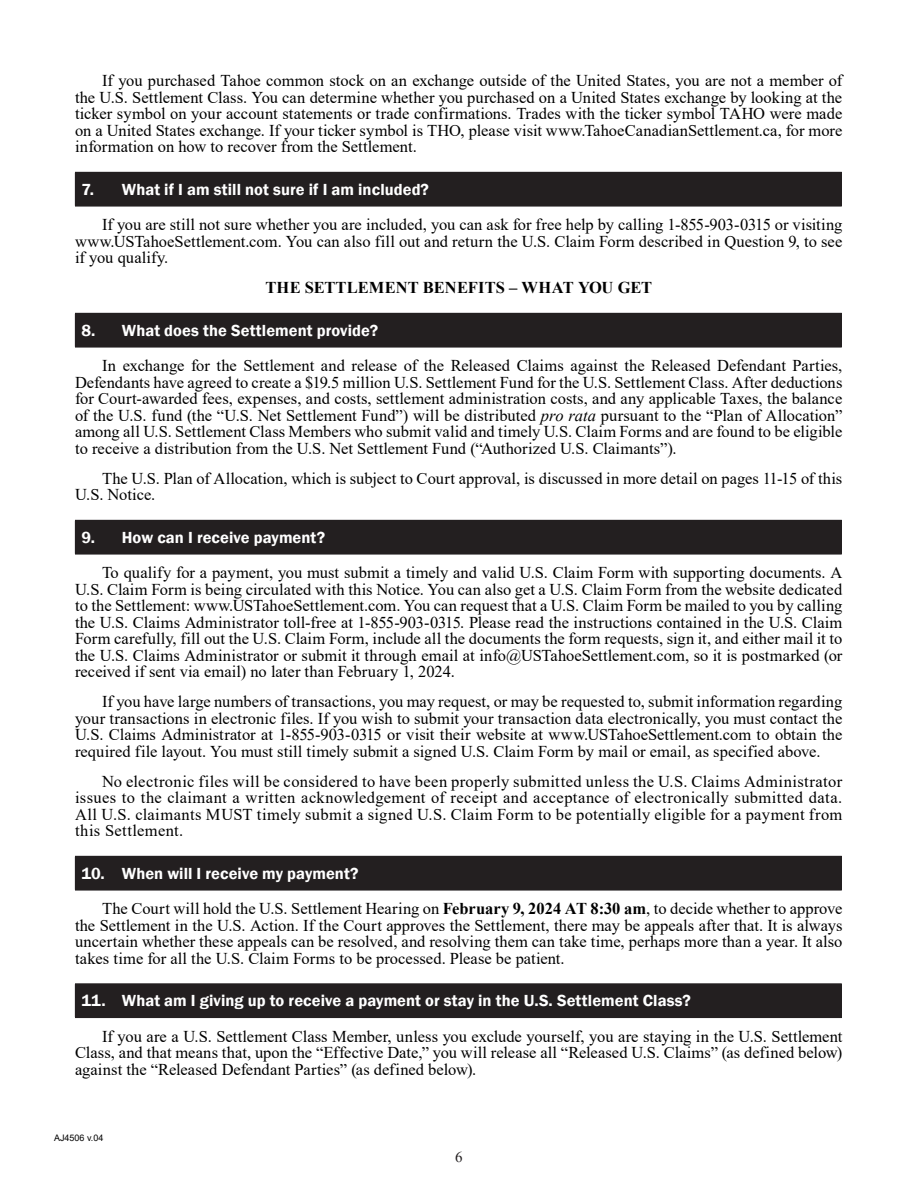
<style>
.page{position:relative;width:918px;height:1188px;background:#fff}
.page>*{position:absolute;margin:0;border:0;box-sizing:border-box;transform-origin:0 0}
.Body_Copy{font:16.5px/16.5px "Times New Roman";letter-spacing:.005em;color:#000;text-align:justify}
.t1{font:600 16.5px "Franklin Gothic";letter-spacing:.005em;color:#fff}
.Body_Copy-2{font:700 16.5px "Times New Roman";color:#000}
.t2{font:15px "Times New Roman";color:#231f20}
.t3{font:9px "Arial";color:#000}
.s1{font-style:italic}
.s2{font-weight:700}
</style>
<div class="page">
<div style="left:75px;top:172px;width:766px;height:34px;background:#231f20"></div>
<hr style="left:75px;top:172px;width:767px;height:1px;background:#231f20">
<hr style="left:841px;top:173px;width:1px;height:33px;background:#231f20">
<hr style="left:75px;top:206px;width:767px;height:1px;background:#231f20">
<div style="left:75px;top:313px;width:766px;height:34px;background:#231f20"></div>
<hr style="left:75px;top:313px;width:767px;height:1px;background:#231f20">
<hr style="left:841px;top:314px;width:1px;height:33px;background:#231f20">
<hr style="left:75px;top:347px;width:767px;height:1px;background:#231f20">
<div style="left:75px;top:520px;width:766px;height:34px;background:#231f20"></div>
<hr style="left:75px;top:520px;width:767px;height:1px;background:#231f20">
<hr style="left:841px;top:521px;width:1px;height:33px;background:#231f20">
<hr style="left:75px;top:554px;width:767px;height:1px;background:#231f20">
<div style="left:75px;top:856px;width:766px;height:34px;background:#231f20"></div>
<hr style="left:75px;top:856px;width:767px;height:1px;background:#231f20">
<hr style="left:841px;top:857px;width:1px;height:33px;background:#231f20">
<hr style="left:75px;top:890px;width:767px;height:1px;background:#231f20">
<div style="left:75px;top:984px;width:766px;height:34px;background:#231f20"></div>
<hr style="left:75px;top:983px;width:767px;height:1px;background:#231f20">
<hr style="left:841px;top:984px;width:1px;height:33px;background:#231f20">
<hr style="left:75px;top:1017px;width:767px;height:1px;background:#231f20">
<p class="Body_Copy" style="left:75px;top:72px;width:769px;text-indent:27px">If you purchased Tahoe common stock on an exchange outside of the United States, you are not a member of the U.S. Settlement Class. You can determine whether you purchased on a United States exchange by looking at the ticker symbol on your account statements or trade confirmations. Trades with the ticker symbol TAHO were made on a United States exchange. If your ticker symbol is THO, please visit www.TahoeCanadianSettlement.ca, for more information on how to recover from the Settlement.</p>
<p class="t1" style="left:81px;top:179px;width:349px">7. What if I am still not sure if I am included?</p>
<p class="Body_Copy" style="left:75px;top:216px;width:769px;text-indent:27px">If you are still not sure whether you are included, you can ask for free help by calling 1-855-903-0315 or visiting www.USTahoeSettlement.com. You can also fill out and return the U.S. Claim Form described in Question 9, to see if you qualify.</p>
<p class="Body_Copy-2" style="left:265px;top:276px;width:388px">THE SETTLEMENT BENEFITS – WHAT YOU GET</p>
<p class="t1" style="left:81px;top:320px;width:298px">8. What does the Settlement provide?</p>
<p class="Body_Copy" style="left:75px;top:357px;width:769px;text-indent:27px">In exchange for the Settlement and release of the Released Claims against the Released Defendant Parties, Defendants have agreed to create a $19.5 million U.S. Settlement Fund for the U.S. Settlement Class. After deductions for Court-awarded fees, expenses, and costs, settlement administration costs, and any applicable Taxes, the balance of the U.S. fund (the “U.S. Net Settlement Fund”) will be distributed <span class="s1">pro rata</span> pursuant to the “Plan of Allocation” among all U.S. Settlement Class Members who submit valid and timely U.S. Claim Forms and are found to be eligible to receive a distribution from the U.S. Net Settlement Fund (“Authorized U.S. Claimants”).</p>
<p class="Body_Copy" style="left:75px;top:470px;width:769px;text-indent:27px">The U.S. Plan of Allocation, which is subject to Court approval, is discussed in more detail on pages 11-15 of this<br>U.S. Notice.</p>
<p class="t1" style="left:81px;top:527px;width:245px">9. How can I receive payment?</p>
<p class="Body_Copy" style="left:75px;top:564px;width:769px;text-indent:27px">To qualify for a payment, you must submit a timely and valid U.S. Claim Form with supporting documents. A U.S. Claim Form is being circulated with this Notice. You can also get a U.S. Claim Form from the website dedicated to the Settlement: www.USTahoeSettlement.com. You can request that a U.S. Claim Form be mailed to you by calling the U.S. Claims Administrator toll-free at 1-855-903-0315. Please read the instructions contained in the U.S. Claim Form carefully, fill out the U.S. Claim Form, include all the documents the form requests, sign it, and either mail it to the U.S. Claims Administrator or submit it through email at info@USTahoeSettlement.com, so it is postmarked (or received if sent via email) no later than February 1, 2024.</p>
<p class="Body_Copy" style="left:75px;top:693px;width:769px;text-indent:27px">If you have large numbers of transactions, you may request, or may be requested to, submit information regarding your transactions in electronic files. If you wish to submit your transaction data electronically, you must contact the U.S. Claims Administrator at 1-855-903-0315 or visit their website at www.USTahoeSettlement.com to obtain the required file layout. You must still timely submit a signed U.S. Claim Form by mail or email, as specified above.</p>
<p class="Body_Copy" style="left:75px;top:773px;width:769px;text-indent:27px">No electronic files will be considered to have been properly submitted unless the U.S. Claims Administrator issues to the claimant a written acknowledgement of receipt and acceptance of electronically submitted data.<br>All U.S. claimants MUST timely submit a signed U.S. Claim Form to be potentially eligible for a payment from this Settlement.</p>
<p class="t1" style="left:81px;top:863px;width:279px">10. When will I receive my payment?</p>
<p class="Body_Copy" style="left:75px;top:900px;width:769px;text-indent:27px">The Court will hold the U.S. Settlement Hearing on <span class="s2">February 9, 2024 AT 8:30 am</span>, to decide whether to approve the Settlement in the U.S. Action. If the Court approves the Settlement, there may be appeals after that. It is always uncertain whether these appeals can be resolved, and resolving them can take time, perhaps more than a year. It also takes time for all the U.S. Claim Forms to be processed. Please be patient.</p>
<p class="t1" style="left:81px;top:991px;width:611px">11. What am I giving up to receive a payment or stay in the U.S. Settlement Class?</p>
<p class="Body_Copy" style="left:75px;top:1028px;width:769px;text-indent:27px">If you are a U.S. Settlement Class Member, unless you exclude yourself, you are staying in the U.S. Settlement Class, and that means that, upon the “Effective Date,” you will release all “Released U.S. Claims” (as defined below) against the “Released Defendant Parties” (as defined below).</p>
<p class="t3" style="left:54px;top:1131px;width:51px">AJ4506 v.04</p>
<p class="t2" style="left:455px;top:1146px;width:9px">6</p>
</div>
